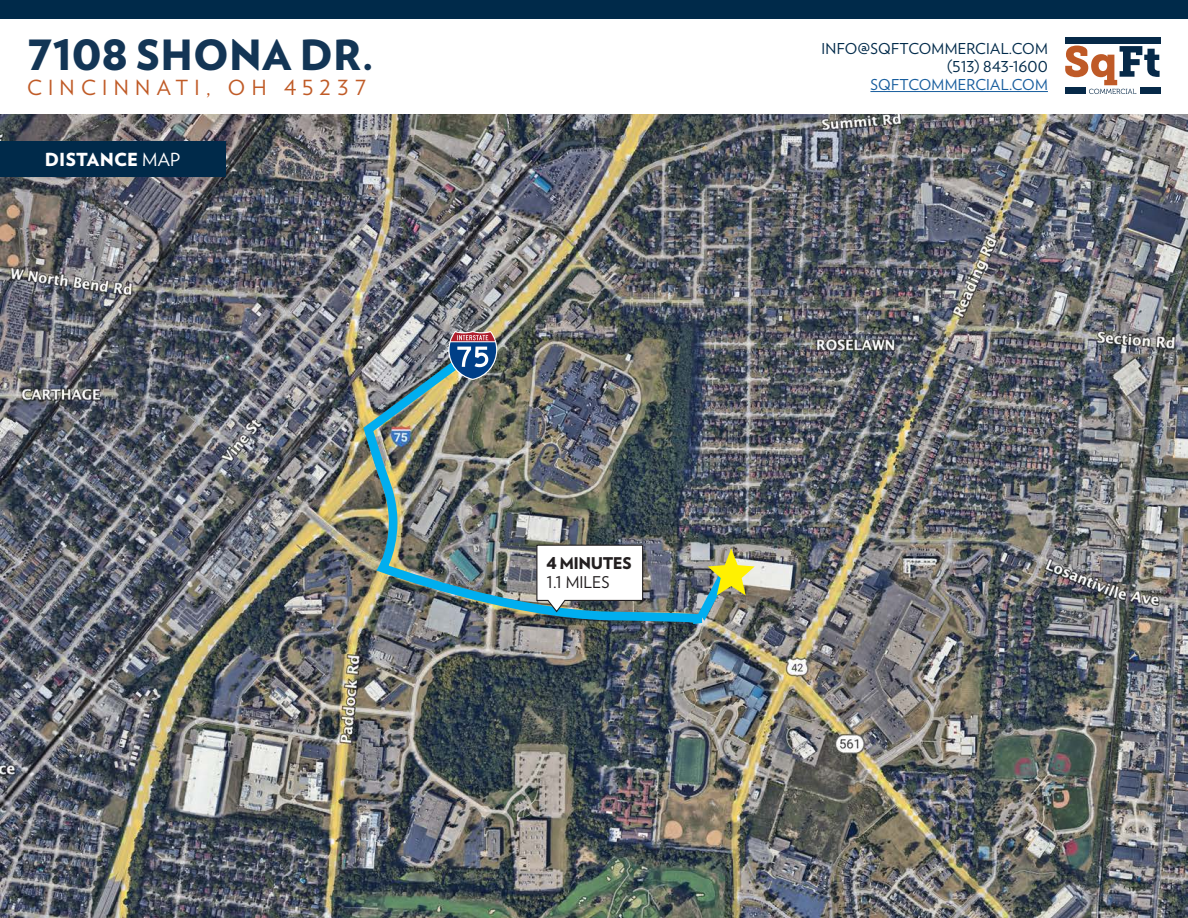
<style>
.page{position:relative;width:1188px;height:918px;background:#fff}
.page>*{position:absolute;margin:0;border:0;box-sizing:border-box;transform-origin:0 0}
.t1{font:900 41.55px "Verlag";letter-spacing:.005em;color:#133555}
.t2{font:20.85px "Verlag";letter-spacing:.305em;color:#c05b27}
.t3{font:900 18px "Verlag";letter-spacing:.01em;color:#fff}
.SqFt_Table_Body_1{font:900 16.2px "Verlag";letter-spacing:-.03em;color:#231f20}
.SqFt_Table_Body_1-2{font:16.2px "Verlag";color:#231f20}
.t4{font:15px/18px "Verlag";letter-spacing:.01em;color:#002a4a;text-align:right}
.t5{font:15px "Verlag";letter-spacing:.01em;color:#175d9e}
.s1{font-weight:400}
</style>
<div class="page">
<div style="left:0;top:0;width:1188px;height:18px;background:#002a4a"></div>
<div style="left:1141px;top:87px;width:20px;height:7px;background:#062948"></div>
<div style="left:1065px;top:37px;width:96px;height:6px;background:#062948"></div>
<svg style="left:1065px;top:46px;width:95px;height:48px"></svg>
<hr style="left:870px;top:91px;width:178px;height:1px;background:#175d9e">
<img style="left:0;top:114px;width:1188px;height:804px">
<img style="left:360px;top:352px;width:377px;height:302px">
<svg style="left:449px;top:331px;width:48px;height:49px;background:#657495"></svg>
<svg style="left:708px;top:549px;width:47px;height:46px;background:#b9bb60"></svg>
<svg style="left:536px;top:544px;width:108px;height:69px"></svg>
<div style="left:0;top:141px;width:226px;height:36px;background:#002a4a"></div>
<h1 class="t1" style="left:27px;top:20px;width:348px">7108 SHONA DR.</h1>
<h2 class="t2" style="left:27px;top:71px;width:340px">CINCINNATI, OH 45237</h2>
<p class="t3" style="left:45px;top:145px;width:137px">DISTANCE <span class="s1">MAP</span></p>
<p class="SqFt_Table_Body_1" style="left:547px;top:550px;width:87px">4 MINUTES</p>
<p class="SqFt_Table_Body_1-2" style="left:547px;top:571px;width:64px">1.1 MILES</p>
<p class="t4" style="left:821px;top:39px;width:228px">INFO@SQFTCOMMERCIAL.COM (513) 843-1600</p>
<p class="t5" style="left:870px;top:73px;width:179px">SQFTCOMMERCIAL.COM</p>
</div>
